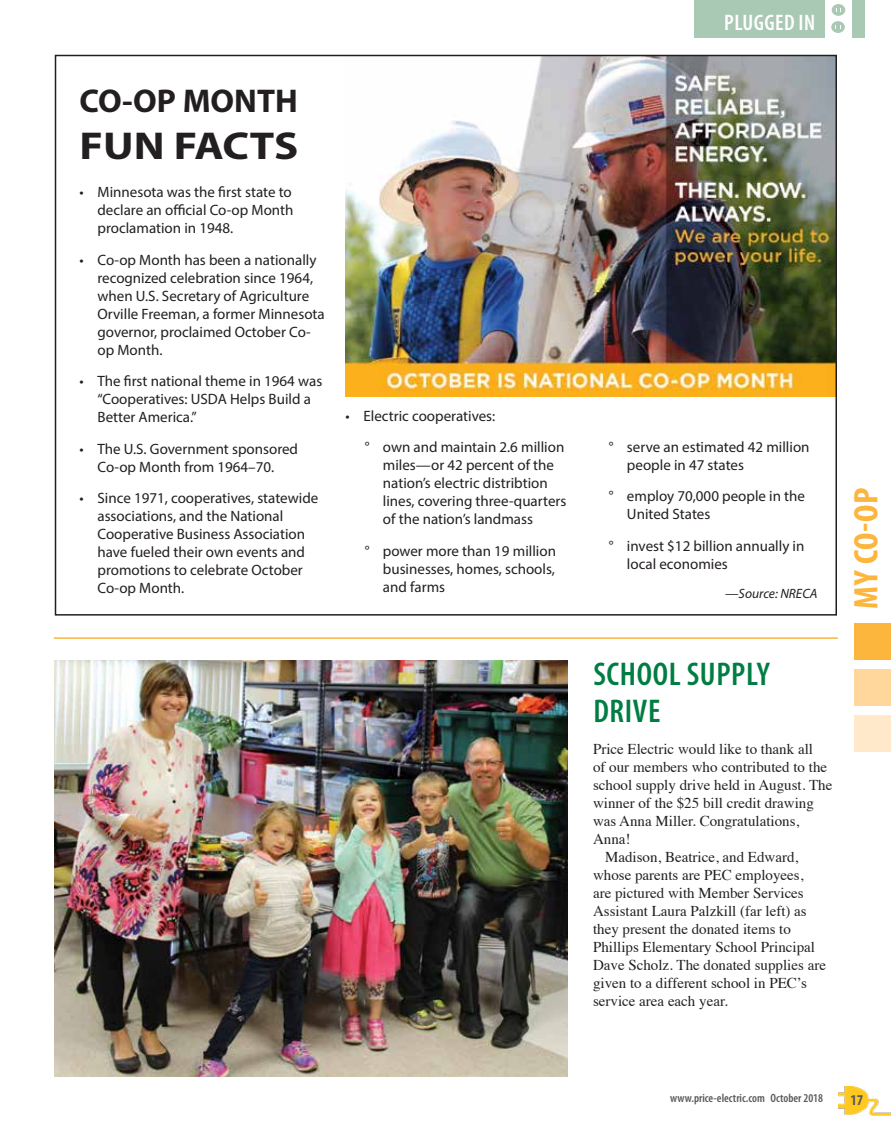
<style>
.page{position:relative;width:891px;height:1134px;background:#fff}
.page>*{position:absolute;margin:0;border:0;box-sizing:border-box;transform-origin:0 0}
.t1{font:700 39px "Myriad Pro";letter-spacing:-.005em;color:#231f20;scale:1.15 1}
.t2{font:700 condensed 34.2px "Myriad Pro";color:#fcb53d;scale:1.05 1}
.t3{font:600 condensed 33px/37.5px "Myriad Pro";letter-spacing:.02em;color:#007d43}
.t4{font:700 33px "Myriad Pro";color:#231f20}
.t5{font:600 condensed 22.5px "Myriad Pro";letter-spacing:.02em;color:#fff}
.t6{font:15px/18px "Myriad Pro";color:#231f20}
.t7{font:15px "Times";color:#231f20}
.t8{font:700 condensed 15px "Myriad Pro";color:#58595b}
.t9{font:italic 13.5px "Myriad Pro";color:#231f20}
.t10{font:600 condensed 12px "Myriad Pro";color:#58595b}
</style>
<div class="page">
<img style="left:345px;top:58px;width:489px;height:338px">
<img style="left:839px;top:1086px;width:52px;height:30px">
<div style="left:854px;top:623px;width:37px;height:37px;background:#fcb53d"></div>
<div style="left:854px;top:669px;width:37px;height:37px;background:#ffd79c"></div>
<div style="left:854px;top:715px;width:37px;height:37px;background:#ffe9ca"></div>
<div style="left:694px;top:0;width:170px;height:37px;background:#aac9b4"></div>
<div style="left:825px;top:0;width:27px;height:38px;background:#fff"></div>
<div style="left:832px;top:4px;width:13px;height:12px;background:#aac9b4;border-radius:50%"></div>
<div style="left:831px;top:21px;width:14px;height:12px;background:#aac9b4;border-radius:50%"></div>
<img style="left:55px;top:661px;width:513px;height:416px">
<hr style="left:54px;top:637px;width:784px;height:2px;background:#fcb53d">
<h3 class="t4" style="left:79px;top:79px;width:220px">CO-OP MONTH</h3>
<h1 class="t1" style="left:79px;top:120px;width:192px">FUN FACTS</h1>
<p class="t6" style="left:97px;top:183px;width:198px;text-align:justify;text-indent:-18px">• Minnesota was the first state to declare an official Co-op Month proclamation in 1948.</p>
<p class="t6" style="left:97px;top:250px;width:229px;text-indent:-18px">• Co-op Month has been a nationally recognized celebration since 1964, when U.S. Secretary of Agriculture<br>Orville Freeman, a former Minnesota governor, proclaimed October Co&shy;op Month.</p>
<p class="t6" style="left:97px;top:372px;width:226px;text-indent:-18px">• The first national theme in 1964 was “Cooperatives: USDA Helps Build a<br>Better America.”</p>
<p class="t6" style="left:79px;top:439px;width:220px;text-align:center">• The U.S. Government sponsored<br>Co-op Month from 1964–70.</p>
<p class="t6" style="left:97px;top:489px;width:222px;text-indent:-18px">• Since 1971, cooperatives, statewide associations, and the National<br>Cooperative Business Association have fueled their own events and promotions to celebrate October<br>Co-op Month.</p>
<p class="t6" style="left:365px;top:400px;width:201px;line-height:31.5px;text-indent:-20px">• Electric cooperatives:<br>° own and maintain 2.6 million</p>
<p class="t6" style="left:383px;top:456px;width:185px">miles—or 42 percent of the nation’s electric distribtion lines, covering three-quarters of the nation’s landmass</p>
<p class="t6" style="left:383px;top:541px;width:175px;text-align:justify;text-indent:-18px">° power more than 19 million businesses, homes, schools, and farms</p>
<h3 class="t5" style="left:724px;top:9px;width:93px">PLUGGED IN</h3>
<p class="t6" style="left:627px;top:437px;width:184px;text-indent:-18px">° serve an estimated 42 million people in 47 states</p>
<p class="t6" style="left:627px;top:487px;width:180px;text-indent:-18px">° employ 70,000 people in the<br>United States</p>
<p class="t6" style="left:627px;top:536px;width:179px;text-indent:-18px">° invest $12 billion annually in local economies</p>
<p class="t9" style="left:725px;top:586px;width:94px">—Source: NRECA</p>
<h3 class="t3" style="left:593px;top:654px;width:178px">SCHOOL SUPPLY<br>DRIVE</h3>
<p class="t7" style="left:593px;top:735px;width:221px">Price Electric would like to thank all</p>
<p class="t7" style="left:593px;top:753px;width:236px">of our members who contributed to the</p>
<p class="t7" style="left:593px;top:771px;width:241px">school supply drive held in August. The</p>
<p class="t7" style="left:593px;top:789px;width:222px">winner of the $25 bill credit drawing</p>
<p class="t7" style="left:593px;top:807px;width:208px">was Anna Miller. Congratulations,</p>
<p class="t7" style="left:593px;top:825px;width:39px">Anna!</p>
<p class="t7" style="left:605px;top:843px;width:195px">Madison, Beatrice, and Edward,</p>
<p class="t7" style="left:593px;top:861px;width:212px">whose parents are PEC employees,</p>
<p class="t7" style="left:593px;top:879px;width:212px">are pictured with Member Services</p>
<p class="t7" style="left:593px;top:897px;width:215px">Assistant Laura Palzkill (far left) as</p>
<p class="t7" style="left:593px;top:915px;width:199px">they present the donated items to</p>
<p class="t7" style="left:593px;top:933px;width:224px">Phillips Elementary School Principal</p>
<p class="t7" style="left:593px;top:951px;width:235px">Dave Scholz. The donated supplies are</p>
<p class="t7" style="left:593px;top:969px;width:215px">given to a different school in PEC’s</p>
<p class="t7" style="left:593px;top:987px;width:136px">service area each year.</p>
<h2 class="t2" style="left:845px;top:609px;width:117px;rotate:-90deg">MY CO-OP</h2>
<p class="t10" style="left:670px;top:1091px;width:154px">www.price-electric.com October 2018</p>
<p class="t8" style="left:850px;top:1090px;width:14px">17</p>
</div>
